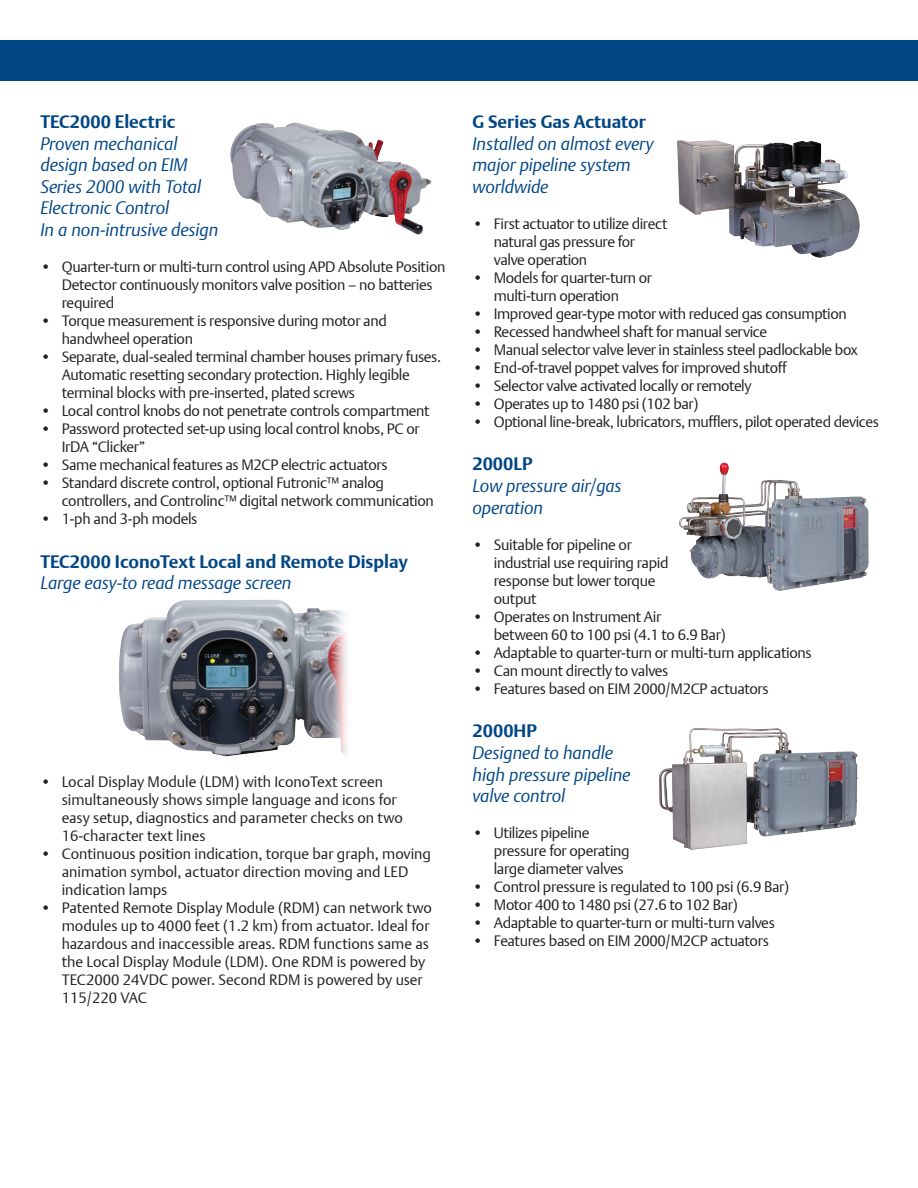
<style>
.page{position:relative;width:918px;height:1188px;background:#fff}
.page>*{position:absolute;margin:0;border:0;box-sizing:border-box;transform-origin:0 0}
.Article_header{font:italic 300 18px/21.6px "DTL Argo T";letter-spacing:-.005em;color:#004684}
.Article_header-2{font:700 18px "DTL Argo T";color:#004684}
.t1{font:15px/18px "DTL Argo T Light";letter-spacing:-.02em;color:#231f20}
.t2{font:15px/18px "DTL Argo T Light";color:#231f20}
</style>
<div class="page">
<div style="left:0;top:40px;width:918px;height:41px;background:#004684"></div>
<img style="left:230px;top:122px;width:202px;height:113px">
<img style="left:118px;top:600px;width:229px;height:157px">
<img style="left:677px;top:140px;width:183px;height:118px">
<img style="left:659px;top:728px;width:199px;height:122px">
<img style="left:679px;top:462px;width:190px;height:129px">
<p class="Article_header-2" style="left:40px;top:111px;width:137px">TEC2000 Electric</p>
<p class="Article_header" style="left:40px;top:132px;width:162px">Proven mechanical design based on EIM<br>Series 2000 with Total<br>Electronic Control</p>
<p class="Article_header" style="left:40px;top:219px;width:180px">In a non-intrusive design</p>
<p class="t1" style="left:62px;top:257px;width:385px;text-indent:-21px">• Quarter-turn or multi-turn control using APD Absolute Position<br>Detector continuously monitors valve position – no batteries required</p>
<p class="t1" style="left:62px;top:311px;width:327px;text-indent:-21px">• Torque measurement is responsive during motor and handwheel operation</p>
<p class="t1" style="left:62px;top:347px;width:381px;text-indent:-21px">• Separate, dual-sealed terminal chamber houses primary fuses.<br>Automatic resetting secondary protection. Highly legible terminal blocks with pre-inserted, plated screws</p>
<p class="t1" style="left:40px;top:401px;width:390px">• Local control knobs do not penetrate controls compartment</p>
<p class="t1" style="left:62px;top:419px;width:360px;text-indent:-21px">• Password protected set-up using local control knobs, PC or<br>IrDA “Clicker”</p>
<p class="t1" style="left:40px;top:455px;width:349px">• Same mechanical features as M2CP electric actuators</p>
<p class="t1" style="left:62px;top:473px;width:374px;text-indent:-21px">• Standard discrete control, optional Futronic™ analog controllers, and Controlinc™ digital network communication</p>
<p class="t1" style="left:40px;top:509px;width:159px">• 1-ph and 3-ph models</p>
<p class="Article_header-2" style="left:40px;top:551px;width:369px">TEC2000 IconoText Local and Remote Display</p>
<p class="Article_header" style="left:40px;top:572px;width:253px">Large easy-to read message screen</p>
<p class="t2" style="left:62px;top:773px;width:343px;text-indent:-21px">• Local Display Module (LDM) with IconoText screen simultaneously shows simple language and icons for easy setup, diagnostics and parameter checks on two 16-character text lines</p>
<p class="t2" style="left:62px;top:845px;width:371px;text-indent:-21px">• Continuous position indication, torque bar graph, moving animation symbol, actuator direction moving and LED indication lamps</p>
<p class="t2" style="left:62px;top:899px;width:372px;text-indent:-21px">• Patented Remote Display Module (RDM) can network two modules up to 4000 feet (1.2 km) from actuator. Ideal for hazardous and inaccessible areas. RDM functions same as the Local Display Module (LDM). One RDM is powered by TEC2000 24VDC power. Second RDM is powered by user 115/220 VAC</p>
<p class="Article_header-2" style="left:472px;top:111px;width:175px">G Series Gas Actuator</p>
<p class="Article_header" style="left:472px;top:132px;width:183px">Installed on almost every major pipeline system worldwide</p>
<p class="t1" style="left:494px;top:214px;width:175px;text-indent:-21px">• First actuator to utilize direct natural gas pressure for valve operation</p>
<p class="t1" style="left:494px;top:268px;width:160px;text-indent:-21px">• Models for quarter-turn or multi-turn operation</p>
<p class="t1" style="left:472px;top:304px;width:376px">• Improved gear-type motor with reduced gas consumption</p>
<p class="t1" style="left:472px;top:322px;width:296px">• Recessed handwheel shaft for manual service</p>
<p class="t1" style="left:472px;top:340px;width:387px">• Manual selector valve lever in stainless steel padlockable box</p>
<p class="t1" style="left:472px;top:358px;width:316px">• End-of-travel poppet valves for improved shutoff</p>
<p class="t1" style="left:472px;top:376px;width:281px">• Selector valve activated locally or remotely</p>
<p class="t1" style="left:472px;top:394px;width:227px">• Operates up to 1480 psi (102 bar)</p>
<p class="t1" style="left:472px;top:412px;width:408px">• Optional line-break, lubricators, mufflers, pilot operated devices</p>
<p class="Article_header-2" style="left:472px;top:453px;width:61px">2000LP</p>
<p class="Article_header" style="left:472px;top:475px;width:151px">Low pressure air/gas operation</p>
<p class="t1" style="left:494px;top:535px;width:176px;text-indent:-21px">• Suitable for pipeline or industrial use requiring rapid response but lower torque output</p>
<p class="t1" style="left:494px;top:607px;width:233px;text-indent:-21px">• Operates on Instrument Air<br>between 60 to 100 psi (4.1 to 6.9 Bar)</p>
<p class="t1" style="left:472px;top:643px;width:341px">• Adaptable to quarter-turn or multi-turn applications</p>
<p class="t1" style="left:472px;top:661px;width:198px">• Can mount directly to valves</p>
<p class="t1" style="left:472px;top:679px;width:298px">• Features based on EIM 2000/M2CP actuators</p>
<p class="Article_header-2" style="left:473px;top:720px;width:66px">2000HP</p>
<p class="Article_header" style="left:473px;top:742px;width:159px">Designed to handle high pressure pipeline valve control</p>
<p class="t1" style="left:494px;top:824px;width:137px;text-indent:-21px">• Utilizes pipeline pressure for operating large diameter valves</p>
<p class="t1" style="left:473px;top:878px;width:318px">• Control pressure is regulated to 100 psi (6.9 Bar)</p>
<p class="t1" style="left:473px;top:896px;width:267px">• Motor 400 to 1480 psi (27.6 to 102 Bar)</p>
<p class="t1" style="left:473px;top:914px;width:304px">• Adaptable to quarter-turn or multi-turn valves</p>
<p class="t1" style="left:473px;top:932px;width:298px">• Features based on EIM 2000/M2CP actuators</p>
</div>
